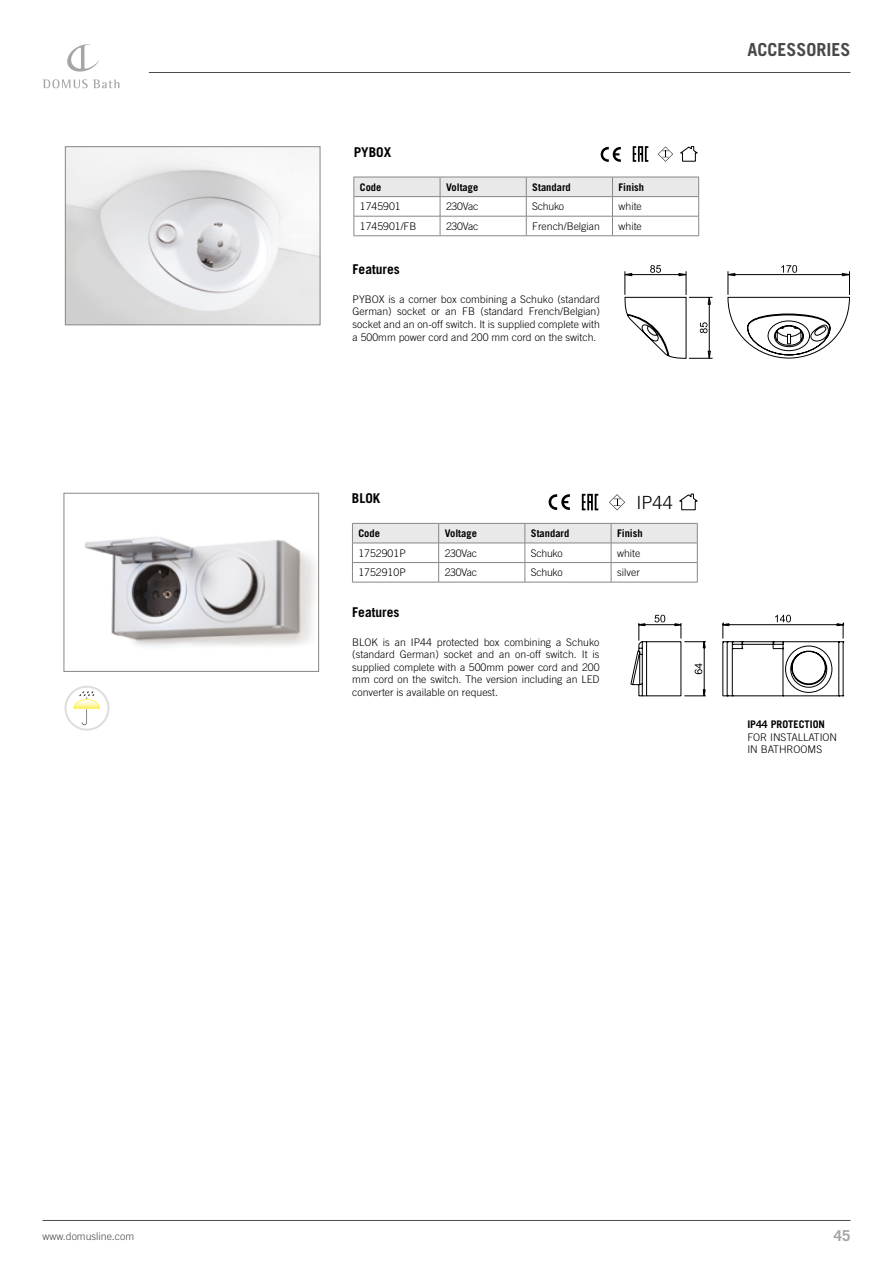
<style>
.page{position:relative;width:893px;height:1263px;background:#fff}
.page>*{position:absolute;margin:0;border:0;box-sizing:border-box;transform-origin:0 0}
.t1{font:300 18.15px "Trade Gothic LT Pro";color:#000}
.t2{font:700 18px "Trade Gothic LT Pro";color:#4a4a49}
.t3{font:700 15px "Trade Gothic LT Pro";color:#a6a5a5}
.INDICE_ACCESSORI{font:700 13.5px "Trade Gothic LT Pro";color:#000}
.t4{font:300 10.5px/12.6px "Trade Gothic LT Pro";color:#000;text-align:justify}
.t5{font:700 10.5px "Trade Gothic LT Pro";color:#000}
.t6{font:300 10.5px "Trade Gothic LT Pro";color:#4a4a49}
</style>
<div class="page">
<hr style="left:43px;top:1220px;width:807px;height:1px;background:#4a4a49">
<hr style="left:149px;top:72px;width:701px;height:1px;background:#4a4a49">
<svg style="left:67px;top:44px;width:32px;height:28px"></svg>
<svg style="left:43px;top:79px;width:76px;height:9px"></svg>
<svg style="left:624px;top:265px;width:226px;height:94px"></svg>
<svg style="left:630px;top:615px;width:215px;height:82px"></svg>
<img style="left:67px;top:148px;width:251px;height:175px">
<div style="left:65px;top:146px;width:255px;height:179px;border:1px solid #878787"></div>
<img style="left:84px;top:536px;width:231px;height:111px">
<div style="left:64px;top:493px;width:255px;height:179px;border:1px solid #878787"></div>
<svg style="left:64px;top:686px;width:45px;height:45px"></svg>
<svg style="left:680px;top:146px;width:17px;height:16px"></svg>
<svg style="left:601px;top:147px;width:20px;height:15px"></svg>
<svg style="left:658px;top:146px;width:15px;height:16px"></svg>
<svg style="left:633px;top:146px;width:15px;height:16px"></svg>
<svg style="left:679px;top:494px;width:18px;height:16px"></svg>
<svg style="left:549px;top:494px;width:21px;height:16px"></svg>
<svg style="left:609px;top:494px;width:16px;height:16px"></svg>
<svg style="left:582px;top:494px;width:16px;height:16px"></svg>
<svg style="left:354px;top:177px;width:345px;height:58px"></svg>
<hr style="left:354px;top:235px;width:86px;height:1px;background:#878787">
<hr style="left:440px;top:235px;width:86px;height:1px;background:#878787">
<hr style="left:526px;top:235px;width:86px;height:1px;background:#878787">
<hr style="left:612px;top:235px;width:87px;height:1px;background:#878787">
<svg style="left:352px;top:523px;width:346px;height:59px"></svg>
<hr style="left:352px;top:582px;width:87px;height:1px;background:#878787">
<hr style="left:439px;top:582px;width:86px;height:1px;background:#878787">
<hr style="left:525px;top:582px;width:86px;height:1px;background:#878787">
<hr style="left:611px;top:582px;width:86px;height:1px;background:#878787">
<p class="INDICE_ACCESSORI" style="left:354px;top:144px;width:39px">PYBOX</p>
<p class="t5" style="left:360px;top:180px;width:23px">Code</p>
<p class="t5" style="left:446px;top:180px;width:34px">Voltage</p>
<p class="t5" style="left:532px;top:180px;width:40px">Standard</p>
<p class="t5" style="left:618px;top:180px;width:27px">Finish</p>
<p class="t4" style="left:360px;top:200px;width:42px">1745901</p>
<p class="t4" style="left:446px;top:200px;width:34px">230Vac</p>
<p class="t4" style="left:532px;top:200px;width:33px">Schuko</p>
<p class="t4" style="left:618px;top:200px;width:25px">white</p>
<p class="t4" style="left:360px;top:220px;width:58px">1745901/FB</p>
<p class="t4" style="left:446px;top:220px;width:34px">230Vac</p>
<p class="t4" style="left:532px;top:220px;width:69px">French/Belgian</p>
<p class="t4" style="left:618px;top:220px;width:25px">white</p>
<p class="INDICE_ACCESSORI" style="left:353px;top:261px;width:49px">Features</p>
<p class="t4" style="left:353px;top:293px;width:249px">PYBOX is a corner box combining a Schuko (standard German) socket or an FB (standard French/Belgian) socket and an on-off switch. It is supplied complete with a 500mm power cord and 200 mm cord on the switch.</p>
<p class="INDICE_ACCESSORI" style="left:352px;top:490px;width:30px">BLOK</p>
<p class="t1" style="left:636px;top:492px;width:38px">IP44</p>
<p class="t5" style="left:358px;top:527px;width:23px">Code</p>
<p class="t5" style="left:445px;top:527px;width:34px">Voltage</p>
<p class="t5" style="left:531px;top:527px;width:40px">Standard</p>
<p class="t5" style="left:617px;top:527px;width:27px">Finish</p>
<p class="t4" style="left:358px;top:546px;width:49px">1752901P</p>
<p class="t4" style="left:445px;top:546px;width:34px">230Vac</p>
<p class="t4" style="left:531px;top:546px;width:33px">Schuko</p>
<p class="t4" style="left:617px;top:546px;width:25px">white</p>
<p class="t4" style="left:358px;top:566px;width:49px">1752910P</p>
<p class="t4" style="left:445px;top:566px;width:34px">230Vac</p>
<p class="t4" style="left:531px;top:566px;width:33px">Schuko</p>
<p class="t4" style="left:617px;top:566px;width:24px">silver</p>
<p class="INDICE_ACCESSORI" style="left:352px;top:604px;width:49px">Features</p>
<p class="t4" style="left:352px;top:635px;width:249px">BLOK is an IP44 protected box combining a Schuko (standard German) socket and an on-off switch. It is supplied complete with a 500mm power cord and 200 mm cord on the switch. The version including an LED converter is available on request.</p>
<p class="t2" style="left:747px;top:38px;width:105px">ACCESSORIES</p>
<p class="t5" style="left:747px;top:718px;width:79px">IP44 PROTECTION</p>
<p class="t4" style="left:747px;top:730px;width:91px">FOR INSTALLATION<br>IN BATHROOMS</p>
<p class="t6" style="left:43px;top:1230px;width:93px">www.domusline.com</p>
<h3 class="t3" style="left:834px;top:1226px;width:18px">45</h3>
</div>
